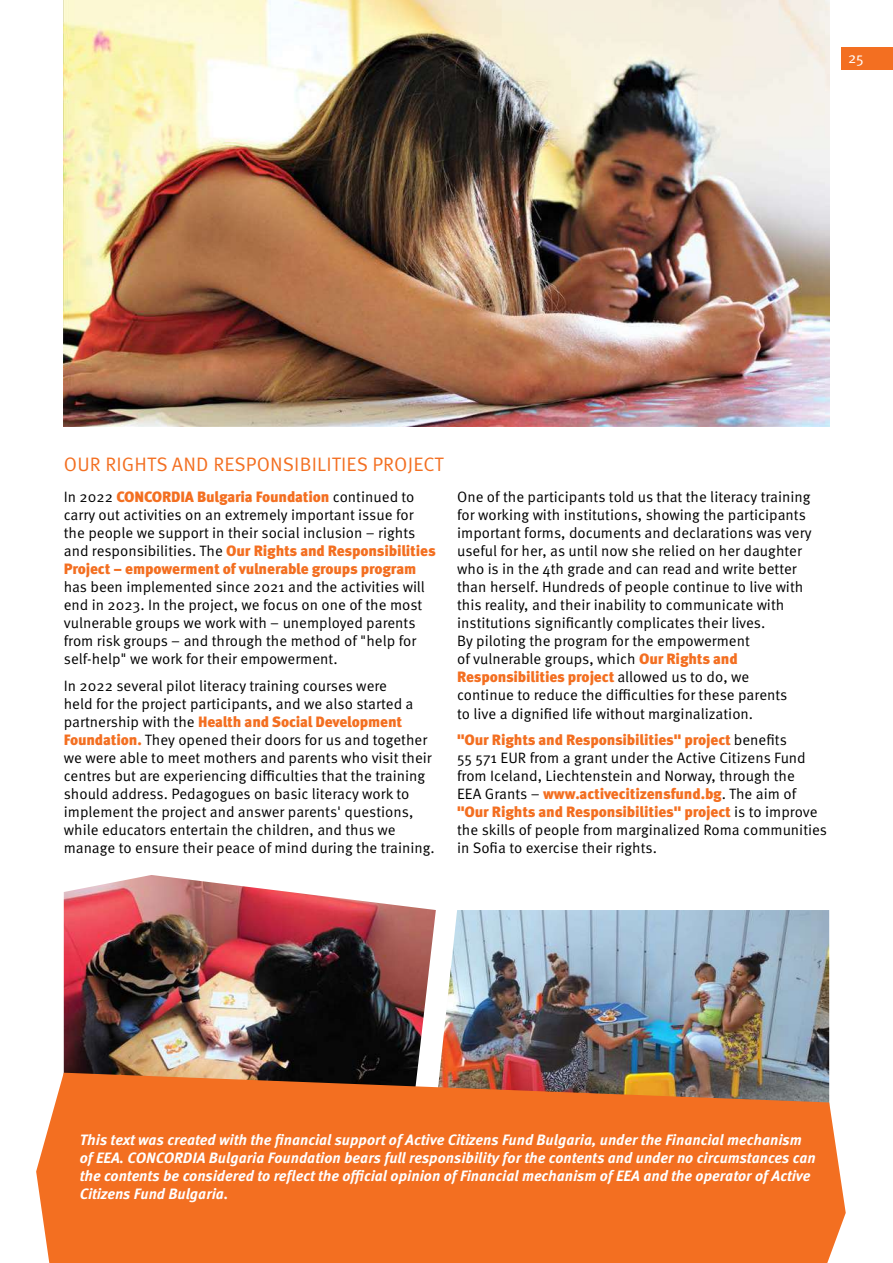
<style>
.page{position:relative;width:893px;height:1263px;background:#fff}
.page>*{position:absolute;margin:0;border:0;box-sizing:border-box;transform-origin:0 0}
.t1{font:19.5px "Meta Pro Norm";letter-spacing:.01em;color:#f36f21}
.t2{font:15px/18px "Meta Pro Norm";color:#000}
.t3{font:900 15px/18px "Meta Pro";letter-spacing:-.01em;color:#f36f21}
.t4{font:italic 700 15px/18px "Meta Pro";color:#fff}
.t5{font:15px "Meta Pro Norm";color:#fff}
.s1{font-family:"Meta Pro Norm";font-weight:400;color:#000}
.s2{font-family:"Meta Pro";font-weight:900;color:#f36f21}
</style>
<div class="page">
<div style="left:841px;top:47px;width:52px;height:23px;background:#f36f21"></div>
<img style="left:64px;top:875px;width:371px;height:198px">
<img style="left:431px;top:910px;width:398px;height:163px">
<svg style="left:36px;top:1073px;width:810px;height:190px;background:#ea7129"></svg>
<img style="left:64px;top:0;width:765px;height:427px">
<p class="t5" style="left:848px;top:46px;width:17px">25</p>
<h1 class="t1" style="left:64px;top:449px;width:381px">OUR RIGHTS AND RESPONSIBILITIES PROJECT</h1>
<p class="t3" style="left:64px;top:487px;width:352px"><span class="s1">In 2022</span> CONCORDIA Bulgaria Foundation <span class="s1">continued to</span></p>
<p class="t2" style="left:64px;top:505px;width:353px">carry out activities on an extremely important issue for the people we support in their social inclusion – rights</p>
<p class="t3" style="left:64px;top:541px;width:374px"><span class="s1">and responsibilities. The</span> Our Rights and Responsibilities<br>Project – empowerment of vulnerable groups program</p>
<p class="t2" style="left:64px;top:577px;width:363px">has been implemented since 2021 and the activities will end in 2023. In the project, we focus on one of the most vulnerable groups we work with – unemployed parents from risk groups – and through the method of "help for self-help" we work for their empowerment.</p>
<p class="t2" style="left:64px;top:676px;width:351px">In 2022 several pilot literacy training courses were held for the project participants, and we also started a</p>
<p class="t3" style="left:64px;top:712px;width:340px"><span class="s1">partnership with the</span> Health and Social Development</p>
<p class="t2" style="left:64px;top:730px;width:373px"><span class="s2">Foundation.</span> They opened their doors for us and together we were able to meet mothers and parents who visit their centres but are experiencing difficulties that the training should address. Pedagogues on basic literacy work to implement the project and answer parents' questions, while educators entertain the children, and thus we manage to ensure their peace of mind during the training.</p>
<p class="t2" style="left:457px;top:487px;width:356px">One of the participants told us that the literacy training for working with institutions, showing the participants important forms, documents and declarations was very useful for her, as until now she relied on her daughter who is in the 4th grade and can read and write better than herself. Hundreds of people continue to live with this reality, and their inability to communicate with institutions significantly complicates their lives.<br>By piloting the program for the empowerment<br>of vulnerable groups, which <span class="s2">Our Rights and</span></p>
<p class="t3" style="left:457px;top:667px;width:294px">Responsibilities project <span class="s1">allowed us to do, we</span></p>
<p class="t2" style="left:457px;top:685px;width:332px">continue to reduce the difficulties for these parents to live a dignified life without marginalization.</p>
<p class="t3" style="left:457px;top:730px;width:331px">"Our Rights and Responsibilities" project <span class="s1">benefits</span></p>
<p class="t2" style="left:457px;top:748px;width:350px">55 571 EUR from a grant under the Active Citizens Fund from Iceland, Liechtenstein and Norway, through the</p>
<p class="t3" style="left:457px;top:784px;width:362px"><span class="s1">EEA Grants –</span> www.activecitizensfund.bg<span class="s1">. The aim of </span>"Our Rights and Responsibilities" project <span class="s1">is to improve</span></p>
<p class="t2" style="left:457px;top:820px;width:372px">the skills of people from marginalized Roma communities in Sofia to exercise their rights.</p>
<p class="t4" style="left:80px;top:1130px;width:737px">This text was created with the financial support of Active Citizens Fund Bulgaria, under the Financial mechanism of EEA. CONCORDIA Bulgaria Foundation bears full responsibility for the contents and under no circumstances can the contents be considered to reflect the official opinion of Financial mechanism of EEA and the operator of Active Citizens Fund Bulgaria.</p>
</div>
